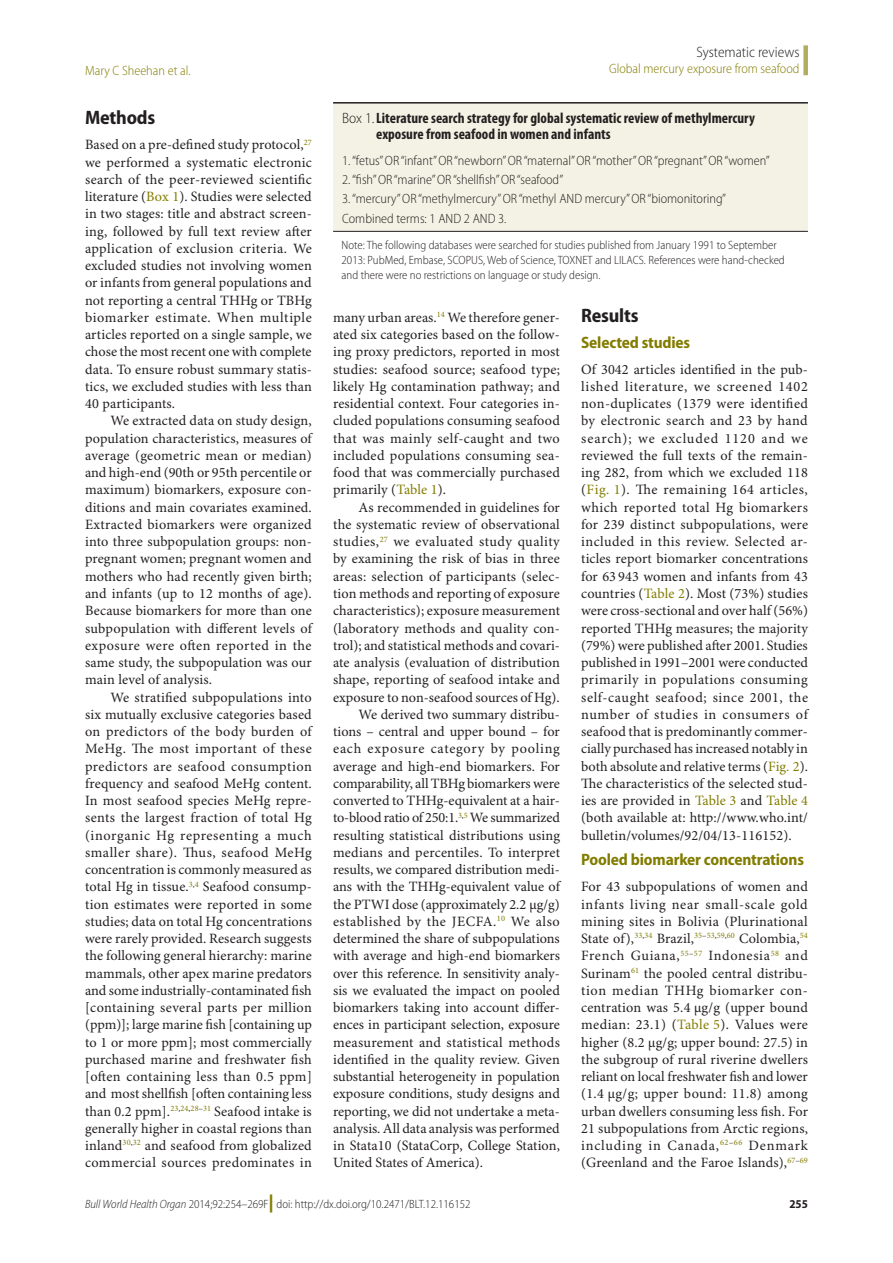
<style>
.page{position:relative;width:893px;height:1263px;background:#fff}
.page>*{position:absolute;margin:0;border:0;box-sizing:border-box;transform-origin:0 0}
.Head_1{font:700 semi-condensed 19.5px "Myriad Pro";letter-spacing:-.01em;color:#231f20}
.Head_2{font:700 semi-condensed 16.5px "Myriad Pro";letter-spacing:-.01em;color:#827c00}
.Head_2_no_space_abov{font:700 semi-condensed 16.5px "Myriad Pro";letter-spacing:-.01em;color:#827c00}
.t1{font:700 condensed 15px/16.5px "Myriad Pro";color:#231f20}
.Section_Title{font:300 semi-condensed 15px "Myriad Pro";color:#231f20}
.Para_Ind{font:14.25px/17.2px "Minion Pro";letter-spacing:.005em;color:#231f20;text-align:justify}
.Para_No_Ind{font:14.25px/17.2px "Minion Pro";letter-spacing:.01em;color:#231f20;text-align:justify}
.t2{font:300 semi-condensed 13.5px/19.2px "Myriad Pro";color:#231f20}
.RH_Outside{font:300 semi-condensed 13.5px "Myriad Pro";color:#827c00}
.RH_Inside{font:300 semi-condensed 13.5px "Myriad Pro";color:#827c00}
.Box_FN1_no_indent{font:300 semi-condensed 12px/15px "Myriad Pro";color:#231f20}
.t3{font:700 semi-condensed 12px "Myriad Pro";color:#231f20}
.s1{color:#827c00}
.s2{font-weight:300;font-stretch:semi-condensed}
.s3{font-style:italic}
.s4{font-weight:900;font-stretch:normal;font-size:18px;color:#827c00}
</style>
<div class="page">
<div style="left:803px;top:45px;width:5px;height:30px;background:#b2ac5f"></div>
<div style="left:333px;top:104px;width:474px;height:127px;background:#f3f2e4"></div>
<hr style="left:333px;top:102px;width:475px;height:2px;background:#231f20">
<hr style="left:333px;top:231px;width:475px;height:1px;background:#231f20">
<p class="Section_Title" style="left:696px;top:44px;width:105px">Systematic reviews</p>
<p class="RH_Inside" style="left:85px;top:63px;width:107px">Mary C Sheehan et al.</p>
<p class="RH_Outside" style="left:609px;top:61px;width:192px">Global mercury exposure from seafood</p>
<p class="Head_1" style="left:85px;top:106px;width:72px">Methods</p>
<p class="Para_No_Ind" style="left:85px;top:137px;width:228px">Based on a pre-defined study protocol,<sup>27 </sup>we performed a systematic electronic search of the peer-reviewed scientific literature (<span class="s1">Box 1</span>). Studies were selected in two stages: title and abstract screen&shy;ing, followed by full text review after application of exclusion criteria. We excluded studies not involving women or infants from general populations and not reporting a central THHg or TBHg biomarker estimate. When multiple articles reported on a single sample, we chose the most recent one with complete data. To ensure robust summary statis&shy;tics, we excluded studies with less than 40 participants.</p>
<p class="Para_Ind" style="left:85px;top:413px;width:228px;text-indent:26px">We extracted data on study design, population characteristics, measures of average (geometric mean or median) and high-end (90th or 95th percentile or maximum) biomarkers, exposure con&shy;ditions and main covariates examined.<br>Extracted biomarkers were organized into three subpopulation groups: non&shy;pregnant women; pregnant women and mothers who had recently given birth; and infants (up to 12 months of age).<br>Because biomarkers for more than one subpopulation with different levels of exposure were often reported in the same study, the subpopulation was our main level of analysis.</p>
<p class="Para_Ind" style="left:85px;top:689px;width:228px;text-indent:26px">We stratified subpopulations into six mutually exclusive categories based on predictors of the body burden of MeHg. The most important of these predictors are seafood consumption frequency and seafood MeHg content.<br>In most seafood species MeHg repre&shy;sents the largest fraction of total Hg (inorganic Hg representing a much smaller share). Thus, seafood MeHg concentration is commonly measured as total Hg in tissue.<sup>3</sup><sup>,</sup><sup>4</sup> Seafood consump&shy;tion estimates were reported in some studies; data on total Hg concentrations were rarely provided. Research suggests the following general hierarchy: marine mammals, other apex marine predators and some industrially-contaminated fish [containing several parts per million (ppm)]; large marine fish [containing up to 1 or more ppm]; most commercially purchased marine and freshwater fish [often containing less than 0.5 ppm] and most shellfish [often containing less than 0.2 ppm].<sup>23</sup><sup>,</sup><sup>24</sup><sup>,</sup><sup>28</sup><sup>–</sup><sup>31</sup> Seafood intake is generally higher in coastal regions than inland<sup>30</sup><sup>,</sup><sup>32</sup> and seafood from globalized commercial sources predominates in</p>
<p class="t1" style="left:376px;top:110px;width:380px;text-indent:-34px"><span class="s2">Box 1.</span>Literature search strategy for global systematic review of methylmercury exposure from seafood in women and infants</p>
<p class="t2" style="left:342px;top:151px;width:429px">1. “fetus” OR “infant” OR “newborn” OR “maternal” OR “mother” OR “pregnant” OR “women”</p>
<p class="t2" style="left:342px;top:170px;width:223px">2. “fish” OR “marine” OR “shellfish” OR “seafood”</p>
<p class="t2" style="left:342px;top:189px;width:386px">3. “mercury” OR “methylmercury” OR “methyl AND mercury” OR “biomonitoring”<br>Combined terms: 1 AND 2 AND 3.</p>
<p class="Box_FN1_no_indent" style="left:342px;top:238px;width:445px">Note: The following databases were searched for studies published from January 1991 to September<br>2013: PubMed, Embase, SCOPUS, Web of Science, TOXNET and LILACS. References were hand-checked and there were no restrictions on language or study design.</p>
<p class="Head_1" style="left:581px;top:304px;width:59px">Results</p>
<p class="Head_2_no_space_abov" style="left:581px;top:333px;width:111px">Selected studies</p>
<p class="Para_No_Ind" style="left:581px;top:361px;width:228px">Of 3042 articles identified in the pub&shy;lished literature, we screened 1402 non-duplicates (1379 were identified by electronic search and 23 by hand search); we excluded 1120 and we reviewed the full texts of the remain&shy;ing 282, from which we excluded 118 (<span class="s1">Fig. 1</span>). The remaining 164 articles, which reported total Hg biomarkers for 239 distinct subpopulations, were included in this review. Selected ar&shy;ticles report biomarker concentrations for 63 943 women and infants from 43 countries (<span class="s1">Table 2</span>). Most (73%) studies were cross-sectional and over half (56%) reported THHg measures; the majority (79%) were published after 2001. Studies published in 1991–2001 were conducted primarily in populations consuming self-caught seafood; since 2001, the number of studies in consumers of seafood that is predominantly commer&shy;cially purchased has increased notably in both absolute and relative terms (<span class="s1">Fig. 2</span>).<br>The characteristics of the selected stud&shy;ies are provided in <span class="s1">Table 3</span> and <span class="s1">Table 4 </span>(both available at: http://www.who.int/ bulletin/volumes/92/04/13-116152).</p>
<p class="Head_2" style="left:581px;top:851px;width:224px">Pooled biomarker concentrations</p>
<p class="Para_No_Ind" style="left:581px;top:879px;width:228px">For 43 subpopulations of women and infants living near small-scale gold mining sites in Bolivia (Plurinational State of),<sup>33</sup><sup>,</sup><sup>34</sup> Brazil,<sup>35</sup><sup>–</sup><sup>53</sup><sup>,</sup><sup>59</sup><sup>,</sup><sup>60</sup> Colombia,<sup>54<br></sup>French Guiana,<sup>55</sup><sup>–</sup><sup>57</sup> Indonesia<sup>58</sup> and Surinam<sup>61</sup> the pooled central distribu&shy;tion median THHg biomarker con&shy;centration was 5.4 µg/g (upper bound median: 23.1) (<span class="s1">Table 5</span>). Values were higher (8.2 µg/g; upper bound: 27.5) in the subgroup of rural riverine dwellers reliant on local freshwater fish and lower (1.4 µg/g; upper bound: 11.8) among urban dwellers consuming less fish. For 21 subpopulations from Arctic regions, including in Canada,<sup>62</sup><sup>–</sup><sup>66</sup> Denmark (Greenland and the Faroe Islands),<sup>67</sup><sup>–</sup><sup>69</sup></p>
<p class="Para_Ind" style="left:333px;top:309px;width:228px">many urban areas.<sup>14</sup> We therefore gener&shy;ated six categories based on the follow&shy;ing proxy predictors, reported in most studies: seafood source; seafood type; likely Hg contamination pathway; and residential context. Four categories in&shy;cluded populations consuming seafood that was mainly self-caught and two included populations consuming sea&shy;food that was commercially purchased primarily (<span class="s1">Table 1</span>).</p>
<p class="Para_Ind" style="left:333px;top:499px;width:228px;text-indent:26px">As recommended in guidelines for the systematic review of observational studies,<sup>27</sup> we evaluated study quality by examining the risk of bias in three areas: selection of participants (selec&shy;tion methods and reporting of exposure characteristics); exposure measurement (laboratory methods and quality con&shy;trol); and statistical methods and covari&shy;ate analysis (evaluation of distribution shape, reporting of seafood intake and exposure to non-seafood sources of Hg).</p>
<p class="Para_Ind" style="left:333px;top:706px;width:228px;text-indent:26px">We derived two summary distribu&shy;tions – central and upper bound – for each exposure category by pooling average and high-end biomarkers. For comparability, all TBHg biomarkers were converted to THHg-equivalent at a hair&shy;to-blood ratio of 250:1.<sup>3</sup><sup>,</sup><sup>5</sup> We summarized resulting statistical distributions using medians and percentiles. To interpret results, we compared distribution medi&shy;ans with the THHg-equivalent value of the PTWI dose (approximately 2.2 μg/g) established by the JECFA.<sup>10</sup> We also determined the share of subpopulations with average and high-end biomarkers over this reference. In sensitivity analy&shy;sis we evaluated the impact on pooled biomarkers taking into account differ&shy;ences in participant selection, exposure measurement and statistical methods identified in the quality review. Given substantial heterogeneity in population exposure conditions, study designs and reporting, we did not undertake a meta&shy;analysis. All data analysis was performed in Stata10 (StataCorp, College Station, United States of America).</p>
<p class="Box_FN1_no_indent" style="left:85px;top:1197px;width:387px"><span class="s3">Bull World Health Organ</span> 2014;92:254–269F<span class="s4">|</span> doi: http://dx.doi.org/10.2471/BLT.12.116152</p>
<p class="t3" style="left:789px;top:1197px;width:20px">255</p>
</div>
